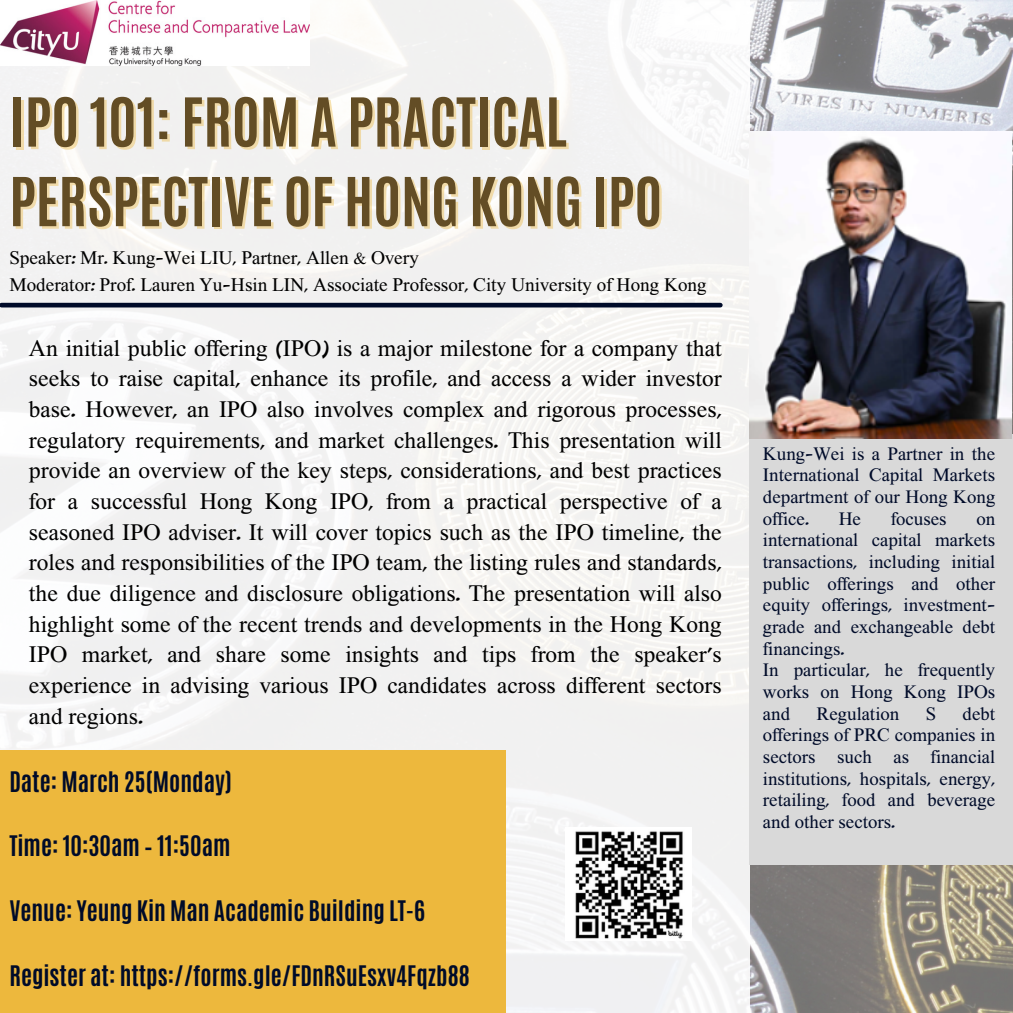
<style>
.page{position:relative;width:1013px;height:1013px;background:#fff}
.page>*{position:absolute;margin:0;border:0;box-sizing:border-box;transform-origin:0 0}
.t1{font:700 57.25px "Antonio";color:#634d25}
.t2{font:700 23.62px "Antonio";color:#000b29}
.t3{font:500 23.12px/30.6px "Achshelo MF";color:#000;text-align:justify}
.t4{font:500 18.75px "Achshelo MF";color:#000}
.t5{font:500 18.5px/21.6px "Achshelo MF";color:#000b29;text-align:justify}
</style>
<div class="page">
<img style="left:749px;top:0;width:263px;height:1012px">
<div style="left:0;top:0;width:749px;height:1012px;background:#f2f1f1"></div>
<div style="left:0;top:750px;width:506px;height:262px;background:#edb83d"></div>
<hr style="left:2px;top:303px;width:718px;height:4px;background:#000b29">
<img style="left:1px;top:1px;width:308px;height:64px">
<div style="left:749px;top:434px;width:263px;height:431px;background:#d9d9d9"></div>
<img style="left:749px;top:131px;width:262px;height:307px">
<img style="left:565px;top:827px;width:126px;height:113px">
<p class="t1" style="left:9px;top:81px;width:559px">IPO 101: FROM A PRACTICAL</p>
<h1 class="t1" style="left:9px;top:161px;width:654px">PERSPECTIVE OF HONG KONG IPO</h1>
<p class="t4" style="left:9px;top:249px;width:411px">Speaker: Mr. Kung-Wei LIU, Partner, Allen &amp; Overy</p>
<p class="t4" style="left:9px;top:275px;width:698px">Moderator: Prof. Lauren Yu-Hsin LIN, Associate Professor, City University of Hong Kong</p>
<p class="t3" style="left:29px;top:333px;width:694px">An initial public offering (IPO) is a major milestone for a company that seeks to raise capital, enhance its profile, and access a wider investor base. However, an IPO also involves complex and rigorous processes, regulatory requirements, and market challenges. This presentation will provide an overview of the key steps, considerations, and best practices for a successful Hong Kong IPO, from a practical perspective of a seasoned IPO adviser. It will cover topics such as the IPO timeline, the roles and responsibilities of the IPO team, the listing rules and standards, the due diligence and disclosure obligations. The presentation will also highlight some of the recent trends and developments in the Hong Kong IPO market, and share some insights and tips from the speaker's experience in advising various IPO candidates across different sectors and regions.</p>
<p class="t2" style="left:9px;top:764px;width:224px">Date: March 25(Monday)</p>
<p class="t2" style="left:9px;top:829px;width:222px">Time: 10:30am – 11:50am</p>
<p class="t2" style="left:9px;top:893px;width:417px">Venue: Yeung Kin Man Academic Building LT-6</p>
<p class="t2" style="left:9px;top:958px;width:462px">Register at: https://forms.gle/FDnRSuEsxv4Fqzb88</p>
<h2 class="t5" style="left:763px;top:443px;width:234px">Kung-Wei is a Partner in the International Capital Markets department of our Hong Kong office.</h2>
<h2 class="t5" style="left:838px;top:508px;width:24px">He</h2>
<h2 class="t5" style="left:890px;top:508px;width:57px">focuses</h2>
<h2 class="t5" style="left:763px;top:508px;width:234px;text-indent:213px">on international capital markets transactions, including initial public offerings and other equity offerings, investment&shy;grade and exchangeable debt financings.</h2>
<h2 class="t5" style="left:763px;top:660px;width:234px">In particular, he frequently works on Hong Kong IPOs and</h2>
<h2 class="t5" style="left:763px;top:703px;width:234px;text-indent:200px">debt offerings of PRC companies in sectors such as financial institutions, hospitals, energy, retailing, food and beverage and other sectors.</h2>
<h2 class="t5" style="left:816px;top:703px;width:84px">Regulation</h2>
<h2 class="t5" style="left:925px;top:703px;width:12px">S</h2>
</div>
